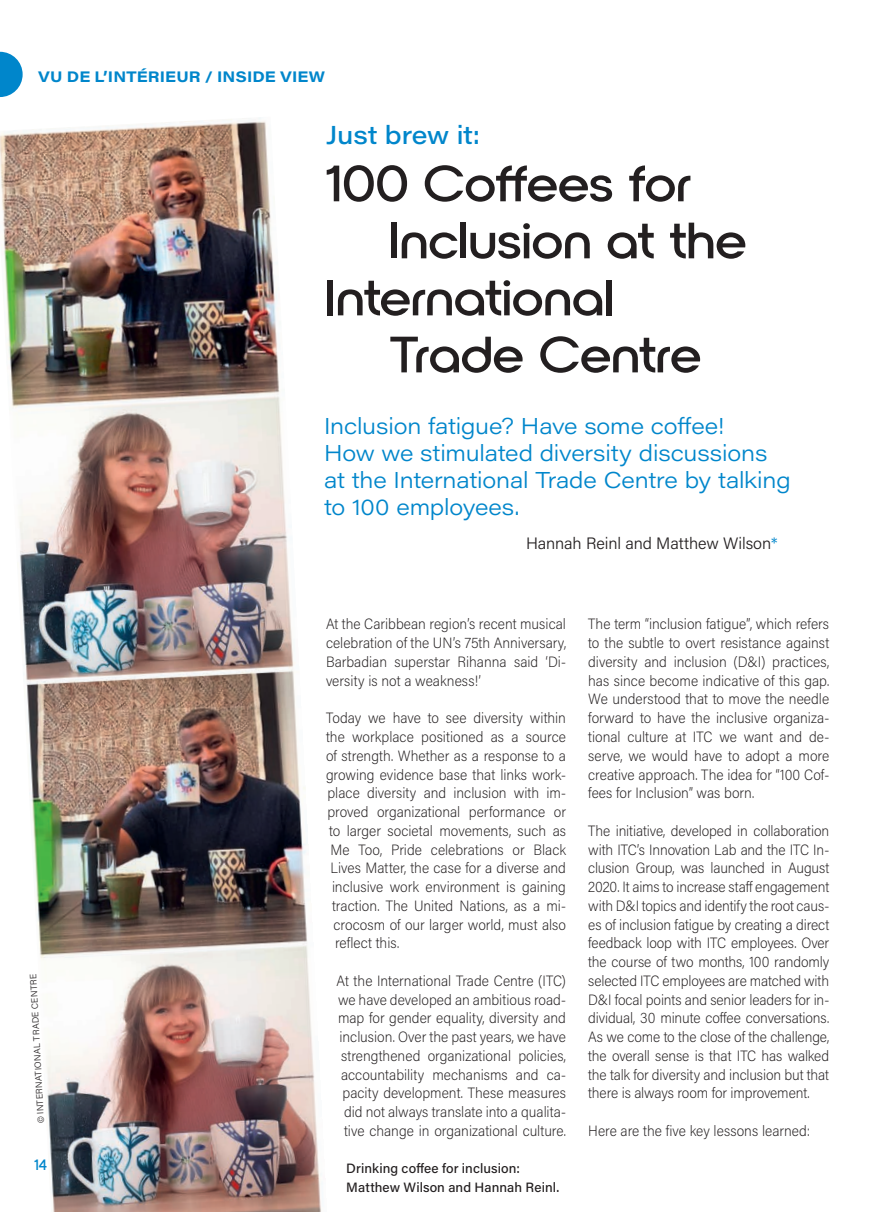
<style>
.page{position:relative;width:893px;height:1212px;background:#fff}
.page>*{position:absolute;margin:0;border:0;box-sizing:border-box;transform-origin:0 0}
._02_Sur-titre{font:600 51px "Nordique Pro";color:#231f20;scale:1.1 1}
._02_Sur-titre-2{font:500 25.5px "Acumin Pro Wide";letter-spacing:-.005em;color:#0086cb}
._05_chapeau{font:300 22.5px/27px "Acumin Pro Wide";letter-spacing:-.01em;color:#0086cb}
._04_signature_auteur{font:300 16.5px "Acumin Pro";letter-spacing:-.005em;color:#231f20}
._06_texte_courant_EN{font:200 15px/18.8px "Acumin Pro Semi Cond";color:#231f20;text-align:justify}
._01_rubrique{font:700 15px "Acumin Pro Wide";letter-spacing:.005em;color:#0086cb}
.t1{font:600 15px "Nordique Pro";color:#0086cb}
._07_légende{font:500 13.5px/18.8px "Acumin Pro";letter-spacing:.005em;color:#231f20}
._08_crédit_photo{font:300 9px "Acumin Pro";color:#231f20}
.s1{color:#0086cb}
</style>
<div class="page">
<svg style="left:0;top:52px;width:23px;height:45px"></svg>
<img style="left:0;top:117px;width:321px;height:1095px">
<p class="_01_rubrique" style="left:38px;top:66px;width:288px">VU DE L’INTÉRIEUR / INSIDE VIEW</p>
<p class="_02_Sur-titre-2" style="left:326px;top:117px;width:156px">Just brew it:</p>
<p class="_02_Sur-titre" style="left:326px;top:154px;width:334px">100 Coffees for</p>
<p class="_02_Sur-titre" style="left:390px;top:211px;width:326px">Inclusion at the</p>
<p class="_02_Sur-titre" style="left:326px;top:268px;width:263px">International</p>
<p class="_02_Sur-titre" style="left:390px;top:325px;width:285px">Trade Centre</p>
<p class="_05_chapeau" style="left:324px;top:412px;width:468px">Inclusion fatigue? Have some coffee!<br>How we stimulated diversity discussions at the International Trade Centre by talking to 100 employees.</p>
<p class="_08_crédit_photo" style="left:35px;top:1124px;width:151px;rotate:-93deg">© INTERNATIONAL TRADE CENTRE</p>
<p class="t1" style="left:34px;top:1156px;width:14px">14</p>
<p class="_04_signature_auteur" style="left:526px;top:532px;width:253px">Hannah Reinl and Matthew Wilson<span class="s1">*</span></p>
<p class="_06_texte_courant_EN" style="left:326px;top:614px;width:242px">At the Caribbean region’s recent musical celebration of the UN’s 75th Anniversary, Barbadian superstar Rihanna said ‘Di&shy;versity is not a weakness!’</p>
<p class="_06_texte_courant_EN" style="left:326px;top:708px;width:242px">Today we have to see diversity within</p>
<p class="_06_texte_courant_EN" style="left:326px;top:727px;width:241px">the workplace positioned as a source</p>
<p class="_06_texte_courant_EN" style="left:326px;top:745px;width:242px">of strength. Whether as a response to a</p>
<p class="_06_texte_courant_EN" style="left:326px;top:764px;width:241px">growing evidence base that links work-</p>
<p class="_06_texte_courant_EN" style="left:327px;top:783px;width:240px">place diversity and inclusion with im-</p>
<p class="_06_texte_courant_EN" style="left:327px;top:802px;width:240px">proved organizational performance or</p>
<p class="_06_texte_courant_EN" style="left:329px;top:820px;width:239px">to larger societal movements, such as</p>
<p class="_06_texte_courant_EN" style="left:330px;top:839px;width:237px">Me Too, Pride celebrations or Black</p>
<p class="_06_texte_courant_EN" style="left:330px;top:858px;width:237px">Lives Matter, the case for a diverse and</p>
<p class="_06_texte_courant_EN" style="left:332px;top:877px;width:235px">inclusive work environment is gaining</p>
<p class="_06_texte_courant_EN" style="left:332px;top:895px;width:235px">traction. The United Nations, as a mi-</p>
<p class="_06_texte_courant_EN" style="left:333px;top:914px;width:234px">crocosm of our larger world, must also</p>
<p class="_06_texte_courant_EN" style="left:335px;top:933px;width:66px">reflect this.</p>
<p class="_06_texte_courant_EN" style="left:336px;top:970px;width:231px;text-align:center">At the International Trade Centre (ITC) we have developed an ambitious road&shy;map for gender equality, diversity and inclusion. Over the past years, we have strengthened organizational policies, accountability mechanisms and ca&shy;pacity development. These measures did not always translate into a qualita&shy;tive change in organizational culture.</p>
<p class="_07_légende" style="left:346px;top:1158px;width:214px">Drinking coffee for inclusion:<br>Matthew Wilson and Hannah Reinl.</p>
<p class="_06_texte_courant_EN" style="left:588px;top:614px;width:242px">The term “inclusion fatigue”, which refers to the subtle to overt resistance against diversity and inclusion (D&amp;I) practices, has since become indicative of this gap.<br>We understood that to move the needle forward to have the inclusive organiza&shy;tional culture at ITC we want and de&shy;serve, we would have to adopt a more creative approach. The idea for “100 Cof&shy;fees for Inclusion” was born.</p>
<p class="_06_texte_courant_EN" style="left:588px;top:820px;width:242px">The initiative, developed in collaboration with ITC’s Innovation Lab and the ITC In&shy;clusion Group, was launched in August 2020. It aims to increase staff engagement with D&amp;I topics and identify the root caus&shy;es of inclusion fatigue by creating a direct feedback loop with ITC employees. Over the course of two months, 100 randomly selected ITC employees are matched with D&amp;I focal points and senior leaders for in&shy;dividual, 30 minute coffee conversations.<br>As we come to the close of the challenge, the overall sense is that ITC has walked the talk for diversity and inclusion but that there is always room for improvement.</p>
<p class="_06_texte_courant_EN" style="left:588px;top:1120px;width:223px">Here are the five key lessons learned:</p>
</div>
